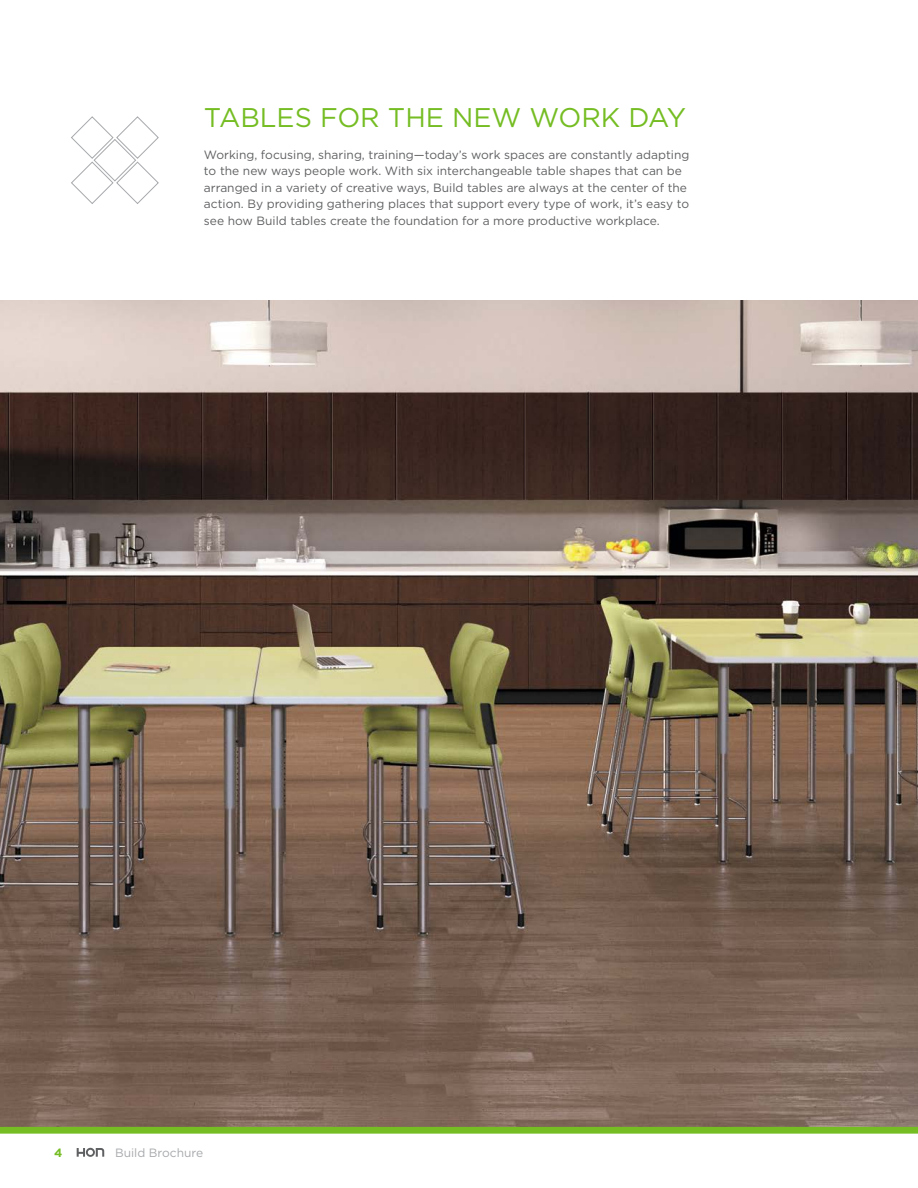
<style>
.page{position:relative;width:918px;height:1188px;background:#fff}
.page>*{position:absolute;margin:0;border:0;box-sizing:border-box;transform-origin:0 0}
.t1{font:27px "Gotham";color:#75bd23}
.t2{font:12px/16.5px "Gotham";color:#5f6062}
.t3{font:12px "Gotham";color:#a7a9ac}
.t4{font:700 12px "Gotham";color:#75bd23}
</style>
<div class="page">
<svg style="left:77px;top:1148px;width:27px;height:9px"></svg>
<img style="left:0;top:300px;width:918px;height:827px">
<div style="left:0;top:1127px;width:918px;height:7px;background:#75bd23"></div>
<svg style="left:71px;top:116px;width:88px;height:88px"></svg>
<p class="t1" style="left:204px;top:101px;width:484px">TABLES FOR THE NEW WORK DAY</p>
<p class="t2" style="left:204px;top:146px;width:487px">Working, focusing, sharing, training—today’s work spaces are constantly adapting to the new ways people work. With six interchangeable table shapes that can be arranged in a variety of creative ways, Build tables are always at the center of the action. By providing gathering places that support every type of work, it’s easy to see how Build tables create the foundation for a more productive workplace.</p>
<p class="t4" style="left:54px;top:1144px;width:10px">4</p>
<p class="t3" style="left:115px;top:1145px;width:90px">Build Brochure</p>
</div>
